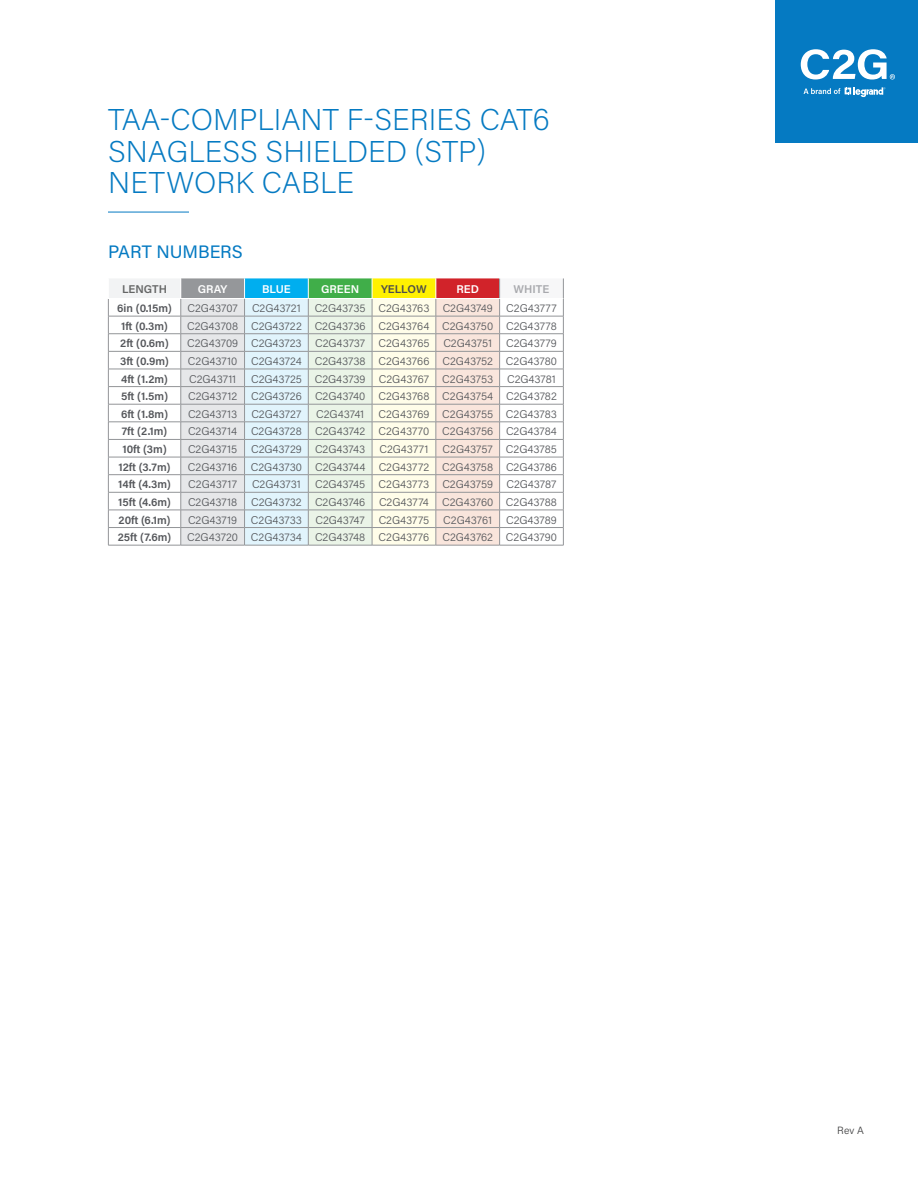
<style>
.page{position:relative;width:918px;height:1188px;background:#fff}
.page>*{position:absolute;margin:0;border:0;box-sizing:border-box;transform-origin:0 0}
.Heading{font:200 30px/31.5px "Acumin Pro";letter-spacing:.005em;color:#057ac2}
.Title_of_Section{font:18px "Acumin Pro";letter-spacing:-.005em;color:#057ac2}
.t1{font:300 11.25px "Acumin Pro";color:#54565a}
.t2{font:600 11.25px "Acumin Pro";color:#54565a}
.t3{font:600 11.25px "Acumin Pro";color:#fff}
.t4{font:600 11.25px "Acumin Pro";color:#656666}
.t5{font:600 11.25px "Acumin Pro";letter-spacing:-.005em;color:#4b4c4d}
.t6{font:600 11.25px "Acumin Pro";color:#a8a9ad}
.Boilerplate-Legal{font:300 10.5px "Acumin Pro";color:#3e3e3f}
</style>
<div class="page">
<div style="left:775px;top:0;width:143px;height:143px;background:#057ac2"></div>
<svg style="left:804px;top:87px;width:82px;height:11px"></svg>
<svg style="left:801px;top:49px;width:94px;height:31px"></svg>
<hr style="left:108px;top:212px;width:81px;height:1px;background:#057ac2">
<div style="left:108px;top:278px;width:73px;height:20px;background:#f2f3f4"></div>
<div style="left:500px;top:278px;width:63px;height:20px;background:#f7f7f8"></div>
<hr style="left:108px;top:316px;width:73px;height:1px;background:#939598">
<hr style="left:500px;top:316px;width:64px;height:1px;background:#939598">
<hr style="left:108px;top:333px;width:73px;height:1px;background:#939598">
<hr style="left:500px;top:333px;width:64px;height:1px;background:#939598">
<hr style="left:108px;top:351px;width:73px;height:1px;background:#939598">
<hr style="left:500px;top:351px;width:64px;height:1px;background:#939598">
<hr style="left:108px;top:369px;width:73px;height:1px;background:#939598">
<hr style="left:500px;top:369px;width:64px;height:1px;background:#939598">
<hr style="left:108px;top:386px;width:73px;height:1px;background:#939598">
<hr style="left:500px;top:386px;width:64px;height:1px;background:#939598">
<hr style="left:108px;top:404px;width:73px;height:1px;background:#939598">
<hr style="left:500px;top:404px;width:64px;height:1px;background:#939598">
<hr style="left:108px;top:422px;width:73px;height:1px;background:#939598">
<hr style="left:500px;top:422px;width:64px;height:1px;background:#939598">
<hr style="left:108px;top:439px;width:73px;height:1px;background:#939598">
<hr style="left:500px;top:439px;width:64px;height:1px;background:#939598">
<hr style="left:108px;top:457px;width:73px;height:1px;background:#939598">
<hr style="left:500px;top:457px;width:64px;height:1px;background:#939598">
<hr style="left:108px;top:474px;width:73px;height:1px;background:#939598">
<hr style="left:500px;top:474px;width:64px;height:1px;background:#939598">
<hr style="left:108px;top:492px;width:73px;height:1px;background:#939598">
<hr style="left:500px;top:492px;width:64px;height:1px;background:#939598">
<hr style="left:108px;top:510px;width:73px;height:1px;background:#939598">
<hr style="left:500px;top:510px;width:64px;height:1px;background:#939598">
<hr style="left:108px;top:527px;width:73px;height:1px;background:#939598">
<hr style="left:500px;top:527px;width:64px;height:1px;background:#939598">
<svg style="left:563px;top:279px;width:1px;height:266px"></svg>
<hr style="left:108px;top:545px;width:73px;height:1px;background:#939598">
<hr style="left:181px;top:545px;width:64px;height:1px;background:#939598">
<hr style="left:245px;top:545px;width:63px;height:1px;background:#939598">
<hr style="left:308px;top:545px;width:64px;height:1px;background:#939598">
<hr style="left:372px;top:545px;width:64px;height:1px;background:#939598">
<hr style="left:436px;top:545px;width:64px;height:1px;background:#939598">
<hr style="left:500px;top:545px;width:64px;height:1px;background:#939598">
<hr style="left:108px;top:278px;width:73px;height:1px;background:#fff">
<svg style="left:108px;top:279px;width:1px;height:266px"></svg>
<svg style="left:180px;top:278px;width:320px;height:267px;background:#e1e3da"></svg>
<hr style="left:500px;top:278px;width:64px;height:1px;background:#fff">
<hr style="left:108px;top:298px;width:73px;height:1px;background:#fff">
<hr style="left:181px;top:298px;width:64px;height:1px;background:#fff">
<hr style="left:245px;top:298px;width:63px;height:1px;background:#fff">
<hr style="left:308px;top:298px;width:64px;height:1px;background:#fff">
<hr style="left:372px;top:298px;width:64px;height:1px;background:#fff">
<hr style="left:436px;top:298px;width:64px;height:1px;background:#fff">
<p class="Heading" style="left:108px;top:103px;width:443px">TAA-COMPLIANT F-SERIES CAT6<br>SNAGLESS SHIELDED (STP)<br>NETWORK CABLE</p>
<p class="Title_of_Section" style="left:108px;top:239px;width:136px">PART NUMBERS</p>
<p class="t4" style="left:122px;top:281px;width:46px">LENGTH</p>
<p class="t3" style="left:198px;top:281px;width:31px">GRAY</p>
<p class="t3" style="left:262px;top:281px;width:30px">BLUE</p>
<p class="t3" style="left:321px;top:281px;width:39px">GREEN</p>
<p class="t5" style="left:381px;top:281px;width:47px">YELLOW</p>
<p class="t3" style="left:456px;top:281px;width:24px">RED</p>
<p class="t6" style="left:514px;top:281px;width:37px">WHITE</p>
<p class="t2" style="left:117px;top:300px;width:56px">6in (0.15m)</p>
<p class="t1" style="left:188px;top:300px;width:52px">C2G43707</p>
<p class="t1" style="left:252px;top:300px;width:50px">C2G43721</p>
<p class="t1" style="left:315px;top:300px;width:52px">C2G43735</p>
<p class="t1" style="left:378px;top:300px;width:53px">C2G43763</p>
<p class="t1" style="left:443px;top:300px;width:52px">C2G43749</p>
<p class="t1" style="left:506px;top:300px;width:52px">C2G43777</p>
<p class="t2" style="left:121px;top:318px;width:48px">1ft (0.3m)</p>
<p class="t1" style="left:187px;top:318px;width:53px">C2G43708</p>
<p class="t1" style="left:251px;top:318px;width:52px">C2G43722</p>
<p class="t1" style="left:315px;top:318px;width:53px">C2G43736</p>
<p class="t1" style="left:378px;top:318px;width:53px">C2G43764</p>
<p class="t1" style="left:442px;top:318px;width:52px">C2G43750</p>
<p class="t1" style="left:506px;top:318px;width:52px">C2G43778</p>
<p class="t2" style="left:120px;top:336px;width:50px">2ft (0.6m)</p>
<p class="t1" style="left:187px;top:336px;width:53px">C2G43709</p>
<p class="t1" style="left:251px;top:336px;width:52px">C2G43723</p>
<p class="t1" style="left:315px;top:336px;width:52px">C2G43737</p>
<p class="t1" style="left:378px;top:336px;width:52px">C2G43765</p>
<p class="t1" style="left:443px;top:336px;width:50px">C2G43751</p>
<p class="t1" style="left:506px;top:336px;width:52px">C2G43779</p>
<p class="t2" style="left:120px;top:353px;width:50px">3ft (0.9m)</p>
<p class="t1" style="left:188px;top:353px;width:51px">C2G43710</p>
<p class="t1" style="left:251px;top:353px;width:52px">C2G43724</p>
<p class="t1" style="left:315px;top:353px;width:52px">C2G43738</p>
<p class="t1" style="left:378px;top:353px;width:53px">C2G43766</p>
<p class="t1" style="left:443px;top:353px;width:52px">C2G43752</p>
<p class="t1" style="left:506px;top:353px;width:53px">C2G43780</p>
<p class="t2" style="left:121px;top:371px;width:48px">4ft (1.2m)</p>
<p class="t1" style="left:189px;top:371px;width:49px">C2G43711</p>
<p class="t1" style="left:251px;top:371px;width:52px">C2G43725</p>
<p class="t1" style="left:315px;top:371px;width:52px">C2G43739</p>
<p class="t1" style="left:379px;top:371px;width:52px">C2G43767</p>
<p class="t1" style="left:442px;top:371px;width:52px">C2G43753</p>
<p class="t1" style="left:507px;top:371px;width:50px">C2G43781</p>
<p class="t2" style="left:121px;top:388px;width:49px">5ft (1.5m)</p>
<p class="t1" style="left:188px;top:389px;width:51px">C2G43712</p>
<p class="t1" style="left:251px;top:389px;width:52px">C2G43726</p>
<p class="t1" style="left:315px;top:389px;width:52px">C2G43740</p>
<p class="t1" style="left:378px;top:389px;width:53px">C2G43768</p>
<p class="t1" style="left:442px;top:389px;width:52px">C2G43754</p>
<p class="t1" style="left:506px;top:389px;width:52px">C2G43782</p>
<p class="t2" style="left:121px;top:406px;width:49px">6ft (1.8m)</p>
<p class="t1" style="left:188px;top:406px;width:51px">C2G43713</p>
<p class="t1" style="left:251px;top:406px;width:52px">C2G43727</p>
<p class="t1" style="left:316px;top:406px;width:49px">C2G43741</p>
<p class="t1" style="left:379px;top:406px;width:52px">C2G43769</p>
<p class="t1" style="left:442px;top:406px;width:52px">C2G43755</p>
<p class="t1" style="left:506px;top:406px;width:53px">C2G43783</p>
<p class="t2" style="left:122px;top:424px;width:47px">7ft (2.1m)</p>
<p class="t1" style="left:188px;top:424px;width:51px">C2G43714</p>
<p class="t1" style="left:251px;top:424px;width:52px">C2G43728</p>
<p class="t1" style="left:315px;top:424px;width:51px">C2G43742</p>
<p class="t1" style="left:379px;top:424px;width:52px">C2G43770</p>
<p class="t1" style="left:442px;top:424px;width:52px">C2G43756</p>
<p class="t1" style="left:506px;top:424px;width:52px">C2G43784</p>
<p class="t2" style="left:122px;top:441px;width:46px">10ft (3m)</p>
<p class="t1" style="left:188px;top:441px;width:51px">C2G43715</p>
<p class="t1" style="left:251px;top:441px;width:52px">C2G43729</p>
<p class="t1" style="left:315px;top:441px;width:52px">C2G43743</p>
<p class="t1" style="left:379px;top:441px;width:51px">C2G43771</p>
<p class="t1" style="left:443px;top:441px;width:52px">C2G43757</p>
<p class="t1" style="left:506px;top:441px;width:53px">C2G43785</p>
<p class="t2" style="left:119px;top:459px;width:54px">12ft (3.7m)</p>
<p class="t1" style="left:188px;top:459px;width:51px">C2G43716</p>
<p class="t1" style="left:251px;top:459px;width:53px">C2G43730</p>
<p class="t1" style="left:315px;top:459px;width:52px">C2G43744</p>
<p class="t1" style="left:379px;top:459px;width:52px">C2G43772</p>
<p class="t1" style="left:442px;top:459px;width:52px">C2G43758</p>
<p class="t1" style="left:506px;top:459px;width:52px">C2G43786</p>
<p class="t2" style="left:118px;top:477px;width:54px">14ft (4.3m)</p>
<p class="t1" style="left:188px;top:477px;width:50px">C2G43717</p>
<p class="t1" style="left:252px;top:477px;width:50px">C2G43731</p>
<p class="t1" style="left:315px;top:477px;width:52px">C2G43745</p>
<p class="t1" style="left:379px;top:477px;width:52px">C2G43773</p>
<p class="t1" style="left:442px;top:477px;width:52px">C2G43759</p>
<p class="t1" style="left:506px;top:477px;width:52px">C2G43787</p>
<p class="t2" style="left:118px;top:494px;width:54px">15ft (4.6m)</p>
<p class="t1" style="left:188px;top:494px;width:51px">C2G43718</p>
<p class="t1" style="left:251px;top:494px;width:52px">C2G43732</p>
<p class="t1" style="left:315px;top:494px;width:52px">C2G43746</p>
<p class="t1" style="left:379px;top:494px;width:51px">C2G43774</p>
<p class="t1" style="left:442px;top:494px;width:53px">C2G43760</p>
<p class="t1" style="left:506px;top:494px;width:53px">C2G43788</p>
<p class="t2" style="left:118px;top:512px;width:54px">20ft (6.1m)</p>
<p class="t1" style="left:188px;top:512px;width:51px">C2G43719</p>
<p class="t1" style="left:251px;top:512px;width:52px">C2G43733</p>
<p class="t1" style="left:315px;top:512px;width:51px">C2G43747</p>
<p class="t1" style="left:379px;top:512px;width:52px">C2G43775</p>
<p class="t1" style="left:443px;top:512px;width:50px">C2G43761</p>
<p class="t1" style="left:506px;top:512px;width:52px">C2G43789</p>
<p class="t2" style="left:118px;top:529px;width:55px">25ft (7.6m)</p>
<p class="t1" style="left:187px;top:530px;width:52px">C2G43720</p>
<p class="t1" style="left:251px;top:530px;width:52px">C2G43734</p>
<p class="t1" style="left:315px;top:530px;width:52px">C2G43748</p>
<p class="t1" style="left:379px;top:530px;width:52px">C2G43776</p>
<p class="t1" style="left:442px;top:530px;width:52px">C2G43762</p>
<p class="t1" style="left:506px;top:530px;width:53px">C2G43790</p>
<p class="Boilerplate-Legal" style="left:837px;top:1123px;width:28px">Rev A</p>
</div>
